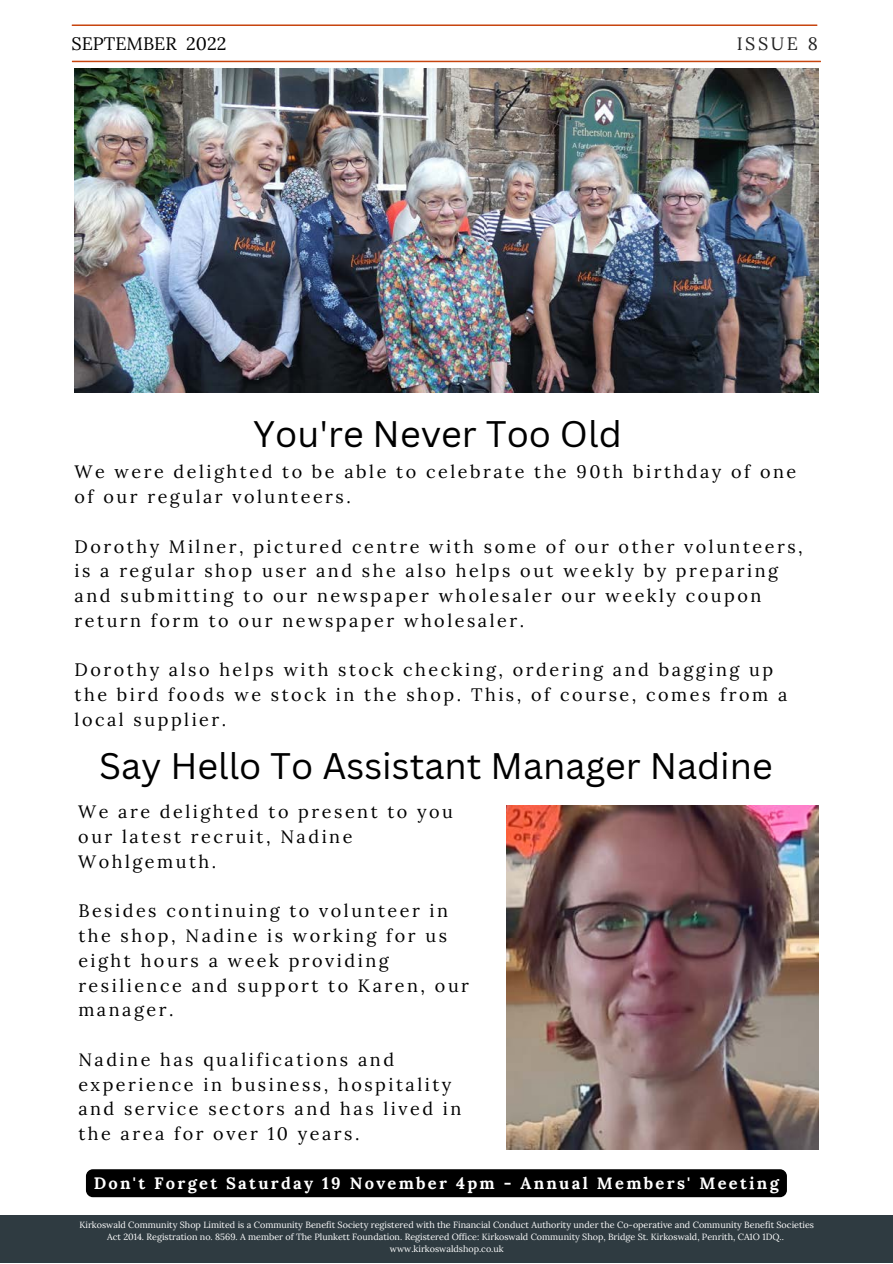
<style>
.page{position:relative;width:893px;height:1264px;background:#fff}
.page>*{position:absolute;margin:0;border:0;box-sizing:border-box;transform-origin:0 0}
.t1{font:36px "Canva Sans";color:#000}
.t2{font:18px/24.8px "Lora";letter-spacing:.14em;color:#000}
.t3{font:18px "Lora";color:#000}
.t4{font:18px "Lora";letter-spacing:.14em;color:#222}
.t5{font:700 16.5px "Lora";letter-spacing:.14em;color:#fff}
.t6{font:9px/12px "Lora";color:#fff;text-align:center}
</style>
<div class="page">
<div style="left:0;top:1215px;width:892px;height:47px;background:#2f3b41"></div>
<hr style="left:72px;top:24px;width:745px;height:2px;background:#c7440e">
<hr style="left:72px;top:61px;width:749px;height:1px;background:#c7440e">
<img style="left:75px;top:69px;width:743px;height:323px">
<img style="left:506px;top:805px;width:312px;height:344px">
<div style="left:86px;top:1169px;width:700px;height:28px;background:#000;border-radius:7px"></div>
<p class="t3" style="left:71px;top:32px;width:156px">SEPTEMBER 2022</p>
<p class="t4" style="left:736px;top:32px;width:83px">ISSUE 8</p>
<h1 class="t1" style="left:253px;top:408px;width:370px">You're Never Too Old</h1>
<p class="t2" style="left:75px;top:459px;width:723px">We were delighted to be able to celebrate the 90th birthday of one of our regular volunteers.</p>
<p class="t2" style="left:75px;top:533px;width:729px">Dorothy Milner, pictured centre with some of our other volunteers, is a regular shop user and she also helps out weekly by preparing and submitting to our newspaper wholesaler our weekly coupon return form to our newspaper wholesaler.</p>
<p class="t2" style="left:75px;top:657px;width:714px">Dorothy also helps with stock checking, ordering and bagging up the bird foods we stock in the shop. This, of course, comes from a local supplier.</p>
<h1 class="t1" style="left:99px;top:740px;width:675px">Say Hello To Assistant Manager Nadine</h1>
<p class="t2" style="left:78px;top:799px;width:376px">We are delighted to present to you our latest recruit, Nadine<br>Wohlgemuth.</p>
<p class="t2" style="left:78px;top:898px;width:392px">Besides continuing to volunteer in the shop, Nadine is working for us eight hours a week providing resilience and support to Karen, our manager.</p>
<p class="t2" style="left:78px;top:1046px;width:384px">Nadine has qualifications and experience in business, hospitality and service sectors and has lived in the area for over 10 years.</p>
<p class="t5" style="left:94px;top:1172px;width:686px">Don't Forget Saturday 19 November 4pm - Annual Members' Meeting</p>
<p class="t6" style="left:79px;top:1218px;width:736px">Kirkoswald Community Shop Limited is a Community Benefit Society registered with the Financial Conduct Authority under the Co-operative and Community Benefit Societies<br>Act 2014. Registration no. 8569. A member of The Plunkett Foundation. Registered Office: Kirkoswald Community Shop, Bridge St. Kirkoswald, Penrith, CA1O 1DQ.. www.kirkoswaldshop.co.uk</p>
</div>
